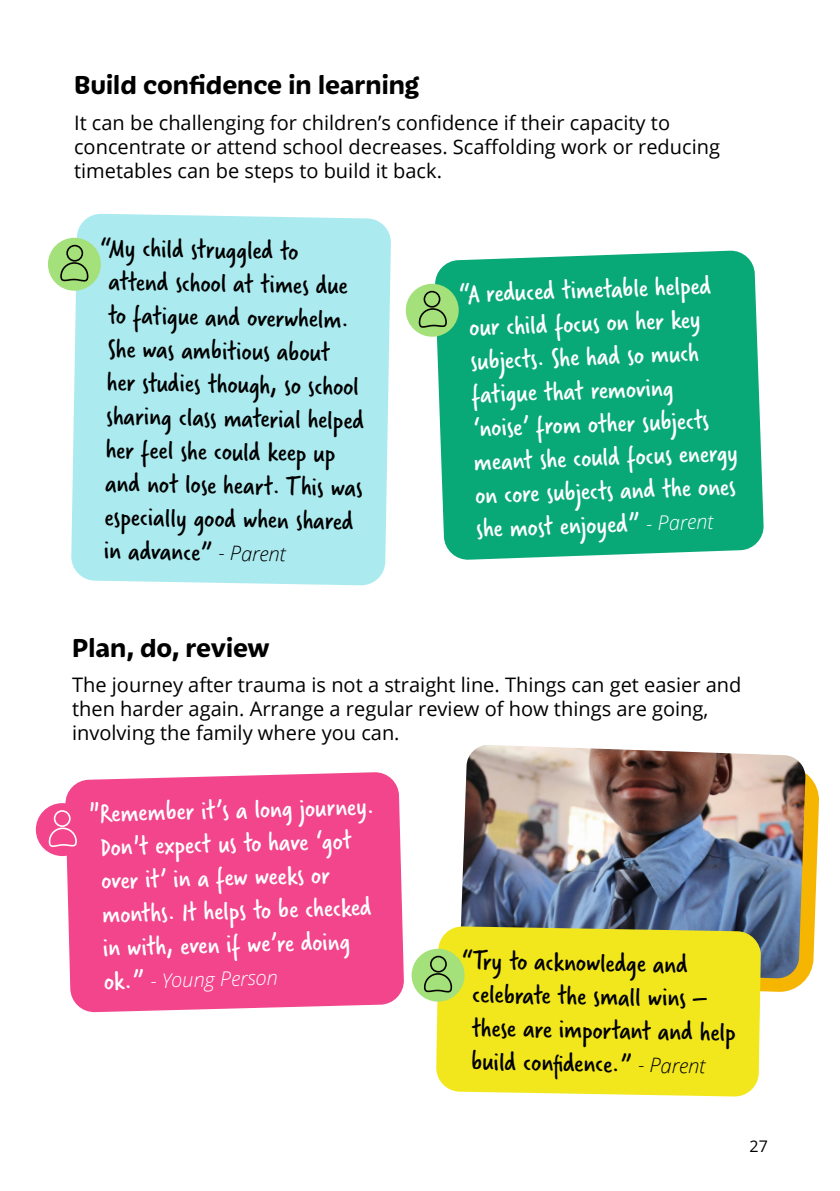
<style>
.page{position:relative;width:840px;height:1191px;background:#fff}
.page>*{position:absolute;margin:0;border:0;box-sizing:border-box;transform-origin:0 0}
.t1{font:28px/33.6px "Verveine";color:#000}
.t2{font:28px/33.6px "Verveine";color:#fff}
.t3{font:700 28px "Iskra";color:#000}
.t4{font:20px/24px "Open Sans";color:#000}
.t5{font:italic 300 20px "Open Sans";color:#fff}
.t6{font:16px "Open Sans";color:#000}
.s1{font-family:"Open Sans";font-weight:300;font-style:italic;font-size:20px}
.s2{font-family:"Verveine";font-weight:400;font-style:normal;font-size:28px}
</style>
<div class="page">
<div style="left:71px;top:213px;width:320px;height:372px;background:#abebf0"></div>
<div style="left:65px;top:772px;width:339px;height:240px;background:#f2458c"></div>
<div style="left:435px;top:250px;width:328px;height:310px;background:#09a977"></div>
<div style="left:48px;top:237px;width:53px;height:54px;background:#a4e17a;border-radius:50%"></div>
<div style="left:66px;top:245px;width:17px;height:17px;border:2px solid #000;border-radius:50%"></div>
<svg style="left:60px;top:261px;width:29px;height:21px"></svg>
<div style="left:405px;top:283px;width:54px;height:54px;background:#a4e17a;border-radius:50%"></div>
<div style="left:423px;top:291px;width:17px;height:17px;border:2px solid #000;border-radius:50%"></div>
<svg style="left:418px;top:308px;width:29px;height:20px"></svg>
<div style="left:35px;top:802px;width:54px;height:54px;background:#f2458c;border-radius:50%"></div>
<div style="left:54px;top:810px;width:17px;height:17px;border:2px solid #fff;border-radius:50%"></div>
<svg style="left:48px;top:827px;width:29px;height:20px"></svg>
<svg style="left:760px;top:773px;width:59px;height:219px;fill:#f5b500"></svg>
<img style="left:461px;top:745px;width:344px;height:233px">
<div style="left:436px;top:926px;width:324px;height:170px;background:#f2e71c"></div>
<div style="left:411px;top:948px;width:53px;height:54px;background:#a4e17a;border-radius:50%"></div>
<div style="left:429px;top:955px;width:17px;height:17px;border:2px solid #000;border-radius:50%"></div>
<svg style="left:424px;top:972px;width:28px;height:21px"></svg>
<p class="t3" style="left:74px;top:65px;width:346px">Build confidence in learning</p>
<p class="t4" style="left:74px;top:110px;width:647px">It can be challenging for children’s confidence if their capacity to concentrate or attend school decreases. Scaffolding work or reducing timetables can be steps to build it back.</p>
<p class="t1" style="left:110px;top:231px;width:259px;text-indent:-10px;rotate:1deg">“My child struggled to<br>attend school at times due to fatigue and overwhelm.<br>She was ambitious about her studies though, so school sharing class material helped her feel she could keep up and not lose heart. This was especially good when shared in advance” <span class="s1">- Parent</span></p>
<p class="t2" style="left:467px;top:277px;width:265px;text-indent:-10px;rotate:-2deg">“A reduced timetable helped our child focus on her key subjects. She had so much fatigue that removing ‘noise’ from other subjects meant she could focus energy on core subjects and the ones she most enjoyed” <span class="s1">- Parent</span></p>
<p class="t3" style="left:72px;top:627px;width:199px">Plan, do, review</p>
<p class="t4" style="left:72px;top:672px;width:670px">The journey after trauma is not a straight line. Things can get easier and then harder again. Arrange a regular review of how things are going, involving the family where you can.</p>
<p class="t2" style="left:98px;top:798px;width:277px;text-indent:-10px;rotate:-2deg">"Remember it’s a long journey.<br>Don't expect us to have ‘got over it’ in a few weeks or months. It helps to be checked in with, even if we’re doing</p>
<p class="t5" style="left:103px;top:969px;width:175px;rotate:-2deg"><span class="s2">ok.”</span> - Young Person</p>
<p class="t1" style="left:473px;top:944px;width:265px;text-indent:-12px;rotate:1deg">“Try to acknowledge and celebrate the small wins – these are important and help build confi dence.” <span class="s1">- Parent</span></p>
<p class="t6" style="left:749px;top:1135px;width:20px">27</p>
</div>
